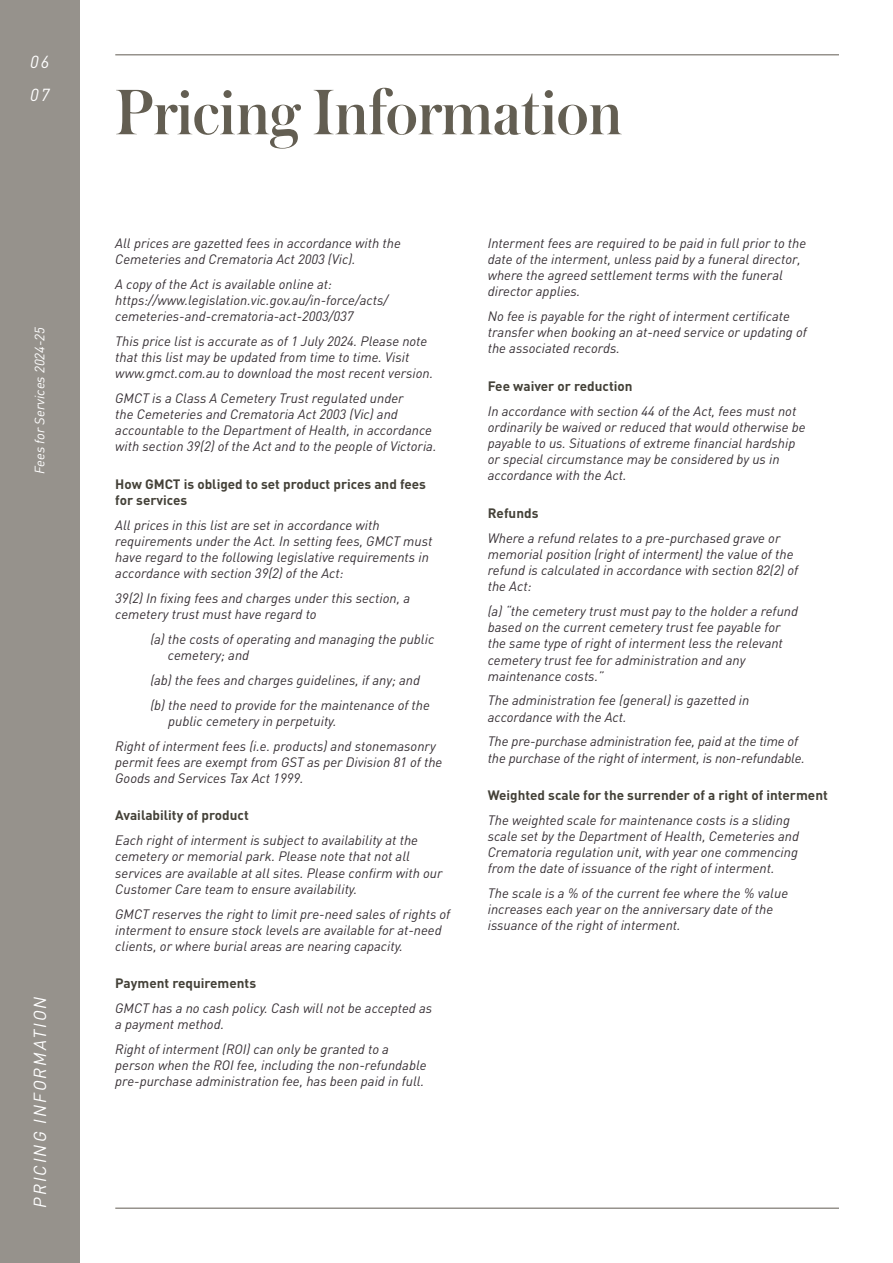
<style>
.page{position:relative;width:893px;height:1263px;background:#fff}
.page>*{position:absolute;margin:0;border:0;box-sizing:border-box;transform-origin:0 0}
.t1{font:500 67.5px "Austin";color:#635e52}
.t2{font:italic 17.25px/33.8px "DIN";letter-spacing:.12em;color:#fff}
.t3{font:italic 13.5px/16.2px "DIN";color:#362f34}
.t4{font:700 13.5px/16.2px "DIN";color:#444138}
.t5{font:italic 13.5px "DIN";color:#fff}
.s1{color:#fff}
</style>
<div class="page">
<div style="left:0;top:0;width:80px;height:1263px;background:#96928c"></div>
<hr style="left:115px;top:54px;width:724px;height:2px;background:#96928c">
<hr style="left:115px;top:1207px;width:724px;height:2px;background:#96928c">
<p class="t2" style="left:30px;top:44px;width:21px">06<br>07</p>
<p class="t5" style="left:31px;top:474px;width:149px;rotate:-90deg">Fees for Services 2024-25</p>
<p class="t2" style="left:23px;top:1208px;width:212px;rotate:-90deg">PRICING INFORMATION</p>
<p class="t1" style="left:115px;top:65px;width:509px">Pricing Information</p>
<p class="t3" style="left:115px;top:234px;width:287px">All prices are gazetted fees in accordance with the<br>Cemeteries and Crematoria Act 2003 (Vic).</p>
<p class="t3" style="left:115px;top:275px;width:274px">A copy of the Act is available online at: https://www.legislation.vic.gov.au/in-force/acts/ cemeteries-and-crematoria-act-2003/037</p>
<p class="t3" style="left:115px;top:333px;width:320px">This price list is accurate as of 1 July 2024. Please note that this list may be updated from time to time. Visit www.gmct.com.au to download the most recent version.</p>
<p class="t3" style="left:115px;top:390px;width:323px">GMCT is a Class A Cemetery Trust regulated under<br>the Cemeteries and Crematoria Act 2003 (Vic) and accountable to the Department of Health, in accordance with section 39(2) of the Act and to the people of Victoria.</p>
<p class="t4" style="left:115px;top:475px;width:312px">How GMCT is obliged to set product prices and fees for services</p>
<p class="t3" style="left:115px;top:517px;width:319px">All prices in this list are set in accordance with requirements under the Act. In setting fees, GMCT must have regard to the following legislative requirements in accordance with section 39(2) of the Act:</p>
<p class="t3" style="left:115px;top:590px;width:296px">39(2) In fixing fees and charges under this section, a cemetery trust must have regard to</p>
<p class="t3" style="left:150px;top:631px;width:285px">(a) the costs of operating and managing the public <span class="s1">(a)</span> cemetery; and</p>
<p class="t3" style="left:150px;top:672px;width:271px">(ab) the fees and charges guidelines, if any; and</p>
<p class="t3" style="left:150px;top:696px;width:281px">(b) the need to provide for the maintenance of the <span class="s1">(b)</span> public cemetery in perpetuity.</p>
<p class="t3" style="left:115px;top:737px;width:329px">Right of interment fees (i.e. products) and stonemasonry permit fees are exempt from GST as per Division 81 of the<br>Goods and Services Tax Act 1999.</p>
<p class="t4" style="left:115px;top:807px;width:135px">Availability of product</p>
<p class="t3" style="left:115px;top:832px;width:329px">Each right of interment is subject to availability at the cemetery or memorial park. Please note that not all services are available at all sites. Please confirm with our Customer Care team to ensure availability.</p>
<p class="t3" style="left:115px;top:905px;width:337px">GMCT reserves the right to limit pre-need sales of rights of interment to ensure stock levels are available for at-need clients, or where burial areas are nearing capacity.</p>
<p class="t4" style="left:115px;top:975px;width:142px">Payment requirements</p>
<p class="t3" style="left:115px;top:1000px;width:318px">GMCT has a no cash policy. Cash will not be accepted as a payment method.</p>
<p class="t3" style="left:115px;top:1041px;width:313px">Right of interment (ROI) can only be granted to a person when the ROI fee, including the non-refundable pre-purchase administration fee, has been paid in full.</p>
<p class="t3" style="left:488px;top:235px;width:320px">Interment fees are required to be paid in full prior to the date of the interment, unless paid by a funeral director, where the agreed settlement terms with the funeral director applies.</p>
<p class="t3" style="left:488px;top:308px;width:320px">No fee is payable for the right of interment certificate transfer when booking an at-need service or updating of the associated records.</p>
<p class="t4" style="left:488px;top:377px;width:146px">Fee waiver or reduction</p>
<p class="t3" style="left:488px;top:402px;width:319px">In accordance with section 44 of the Act, fees must not ordinarily be waived or reduced that would otherwise be payable to us. Situations of extreme financial hardship or special circumstance may be considered by us in accordance with the Act.</p>
<p class="t4" style="left:488px;top:504px;width:52px">Refunds</p>
<p class="t3" style="left:488px;top:529px;width:312px">Where a refund relates to a pre-purchased grave or memorial position (right of interment) the value of the refund is calculated in accordance with section 82(2) of the Act:</p>
<p class="t3" style="left:488px;top:603px;width:312px">(a) “the cemetery trust must pay to the holder a refund based on the current cemetery trust fee payable for the same type of right of interment less the relevant cemetery trust fee for administration and any maintenance costs.”</p>
<p class="t3" style="left:488px;top:692px;width:263px">The administration fee (general) is gazetted in accordance with the Act.</p>
<p class="t3" style="left:488px;top:733px;width:319px">The pre-purchase administration fee, paid at the time of the purchase of the right of interment, is non-refundable.</p>
<p class="t4" style="left:488px;top:786px;width:342px">Weighted scale for the surrender of a right of interment</p>
<p class="t3" style="left:488px;top:811px;width:313px">The weighted scale for maintenance costs is a sliding scale set by the Department of Health, Cemeteries and Crematoria regulation unit, with year one commencing from the date of issuance of the right of interment.</p>
<p class="t3" style="left:488px;top:885px;width:302px">The scale is a % of the current fee where the % value increases each year on the anniversary date of the issuance of the right of interment.</p>
</div>
